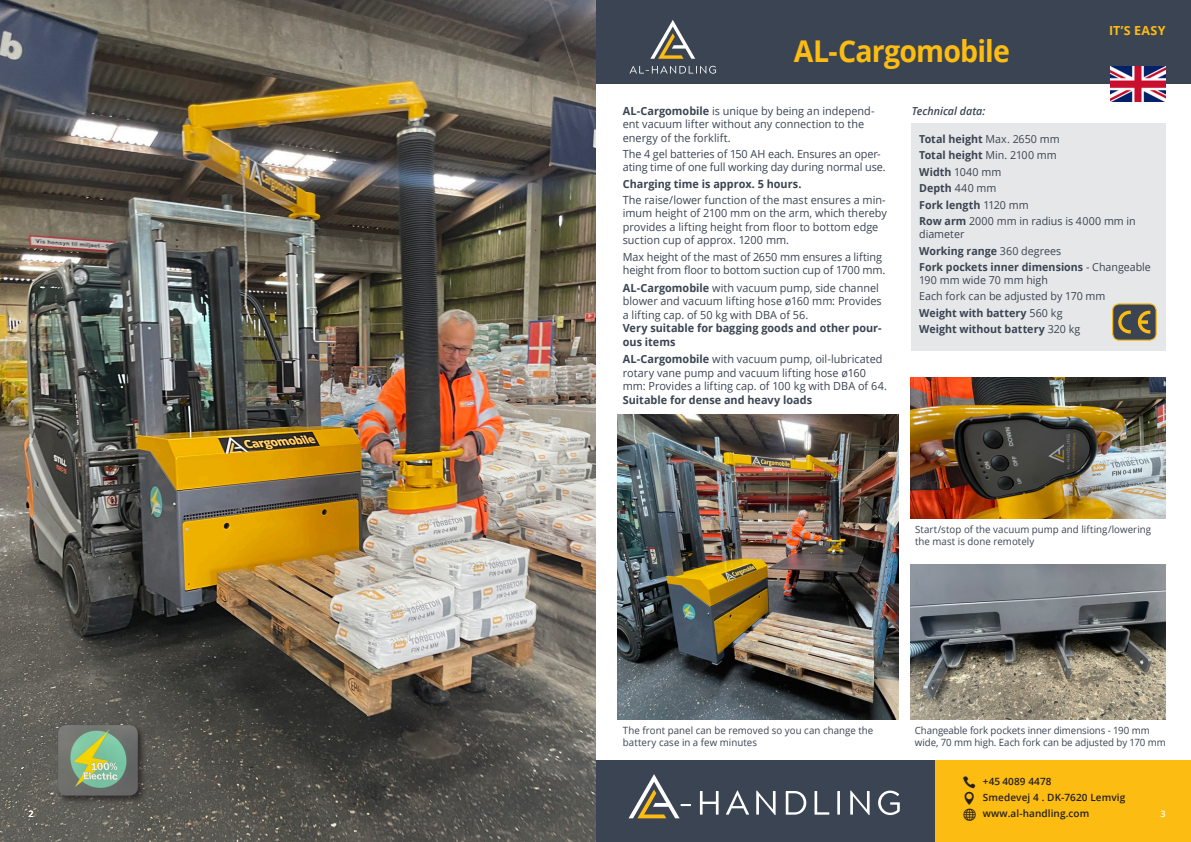
<style>
.page{position:relative;width:1191px;height:842px;background:#fff}
.page>*{position:absolute;margin:0;border:0;box-sizing:border-box;transform-origin:0 0}
.t1{font:700 30px "Open Sans";letter-spacing:-.03em;color:#fdbc12;scale:.95 1}
.t2{font:700 12.5px "Open Sans";letter-spacing:.03em;color:#fdbc12}
.t3{font:11.2px/13.4px "Open Sans";color:#3a4452}
.t4{font:700 11.2px/13.4px "Open Sans";color:#3a4452}
.t5{font:700 11px "Open Sans";color:#3a4452}
.t6{font:11px/13px "Open Sans";color:#3a4452}
.t7{font:italic 600 11px "Open Sans";color:#3a4452}
.t8{font:10px/12px "Open Sans";letter-spacing:.005em;color:#3a4452}
.t9{font:600 10px/16px "Open Sans";letter-spacing:.01em;color:#231f20}
.t10{font:600 9px "Open Sans";color:#fff}
.s1{font-weight:700}
.s2{font-weight:400}
</style>
<div class="page">
<div style="left:595px;top:0;width:596px;height:84px;background:#3a4452"></div>
<svg style="left:650px;top:20px;width:45px;height:39px"></svg>
<svg style="left:629px;top:66px;width:87px;height:8px"></svg>
<div style="left:934px;top:760px;width:257px;height:82px;background:#fdbc12"></div>
<div style="left:595px;top:760px;width:339px;height:82px;background:#3a4452"></div>
<svg style="left:628px;top:774px;width:63px;height:44px"></svg>
<svg style="left:700px;top:791px;width:18px;height:24px"></svg>
<svg style="left:726px;top:790px;width:23px;height:25px"></svg>
<svg style="left:756px;top:790px;width:19px;height:25px"></svg>
<svg style="left:785px;top:791px;width:21px;height:24px"></svg>
<svg style="left:814px;top:791px;width:15px;height:24px"></svg>
<hr style="left:837px;top:791px;width:3px;height:24px;background:#fff">
<svg style="left:850px;top:790px;width:19px;height:25px"></svg>
<svg style="left:878px;top:790px;width:21px;height:25px"></svg>
<img style="left:0;top:0;width:595px;height:842px">
<img style="left:617px;top:414px;width:282px;height:305px">
<img style="left:910px;top:564px;width:255px;height:155px">
<div style="left:57px;top:724px;width:90px;height:81px;background:#231f20;opacity:.75"></div>
<img style="left:58px;top:725px;width:80px;height:70px">
<div style="left:910px;top:123px;width:255px;height:228px;background:#e6e7e9"></div>
<img style="left:910px;top:378px;width:255px;height:140px">
<img style="left:1110px;top:67px;width:55px;height:34px">
<div style="left:1112px;top:304px;width:44px;height:36px;background:#3a4452;border-radius:7px"></div>
<svg style="left:1118px;top:311px;width:12px;height:22px"></svg>
<svg style="left:1137px;top:311px;width:13px;height:22px"></svg>
<div style="left:1112px;top:303px;width:44px;height:38px;border:1px solid #fdbc12;border-radius:7px"></div>
<p class="t2" style="left:1109px;top:22px;width:58px">IT’S EASY</p>
<p class="t1" style="left:794px;top:30px;width:229px">AL-Cargomobile</p>
<p class="t3" style="left:623px;top:104px;width:253px"><span class="s1">AL-Cargomobile</span> is unique by being an independ&shy;ent vacuum lifter without any connection to the energy of the forklift.</p>
<p class="t3" style="left:623px;top:147px;width:264px">The 4 gel batteries of 150 AH each. Ensures an oper&shy;ating time of one full working day during normal use.</p>
<p class="t4" style="left:623px;top:177px;width:180px">Charging time is approx. 5 hours.</p>
<p class="t3" style="left:623px;top:193px;width:266px">The raise/lower function of the mast ensures a min&shy;imum height of 2100 mm on the arm, which thereby provides a lifting height from floor to bottom edge suction cup of approx. 1200 mm.</p>
<p class="t3" style="left:623px;top:250px;width:264px">Max height of the mast of 2650 mm ensures a lifting height from floor to bottom suction cup of 1700 mm.</p>
<p class="t3" style="left:623px;top:281px;width:260px"><span class="s1">AL-Cargomobile</span> with vacuum pump, side channel blower and vacuum lifting hose ø160 mm: Provides a lifting cap. of 50 kg with DBA of 56.</p>
<p class="t4" style="left:623px;top:321px;width:260px">Very suitable for bagging goods and other pour&shy;ous items</p>
<p class="t3" style="left:623px;top:352px;width:266px"><span class="s1">AL-Cargomobile</span> with vacuum pump, oil-lubricated rotary vane pump and vacuum lifting hose ø160 mm: Provides a lifting cap. of 100 kg with DBA of 64.</p>
<p class="t4" style="left:623px;top:392px;width:191px">Suitable for dense and heavy loads</p>
<p class="t7" style="left:912px;top:103px;width:75px">Technical data:</p>
<p class="t5" style="left:919px;top:131px;width:142px">Total height <span class="s2">Max. 2650 mm</span></p>
<p class="t5" style="left:919px;top:148px;width:139px">Total height <span class="s2">Min. 2100 mm</span></p>
<p class="t6" style="left:919px;top:165px;width:84px"><span class="s1">Width</span> 1040 mm</p>
<p class="t5" style="left:919px;top:181px;width:79px">Depth <span class="s2">440 mm</span></p>
<p class="t5" style="left:919px;top:197px;width:111px">Fork length <span class="s2">1120 mm</span></p>
<p class="t6" style="left:919px;top:214px;width:218px"><span class="s1">Row arm</span> 2000 mm in radius is 4000 mm in diameter</p>
<p class="t5" style="left:919px;top:243px;width:144px">Working range <span class="s2">360 degrees</span></p>
<p class="t6" style="left:919px;top:260px;width:233px"><span class="s1">Fork pockets inner dimensions</span> - Changeable<br>190 mm wide 70 mm high</p>
<p class="t6" style="left:919px;top:290px;width:188px">Each fork can be adjusted by 170 mm</p>
<p class="t5" style="left:919px;top:305px;width:145px">Weight with battery <span class="s2">560 kg</span></p>
<p class="t5" style="left:919px;top:321px;width:163px">Weight without battery <span class="s2">320 kg</span></p>
<p class="t8" style="left:915px;top:523px;width:238px">Start/stop of the vacuum pump and lifting/lowering the mast is done remotely</p>
<p class="t8" style="left:623px;top:724px;width:252px">The front panel can be removed so you can change the battery case in a few minutes</p>
<p class="t8" style="left:914px;top:724px;width:252px">Changeable fork pockets inner dimensions - 190 mm wide, 70 mm high. Each fork can be adjusted by 170 mm</p>
<p class="t9" style="left:983px;top:773px;width:144px">+45 4089 4478<br>Smedevej 4 . DK-7620 Lemvig www.al-handling.com</p>
<p class="t10" style="left:28px;top:808px;width:7px">2</p>
<p class="t10" style="left:1160px;top:808px;width:7px">3</p>
</div>
